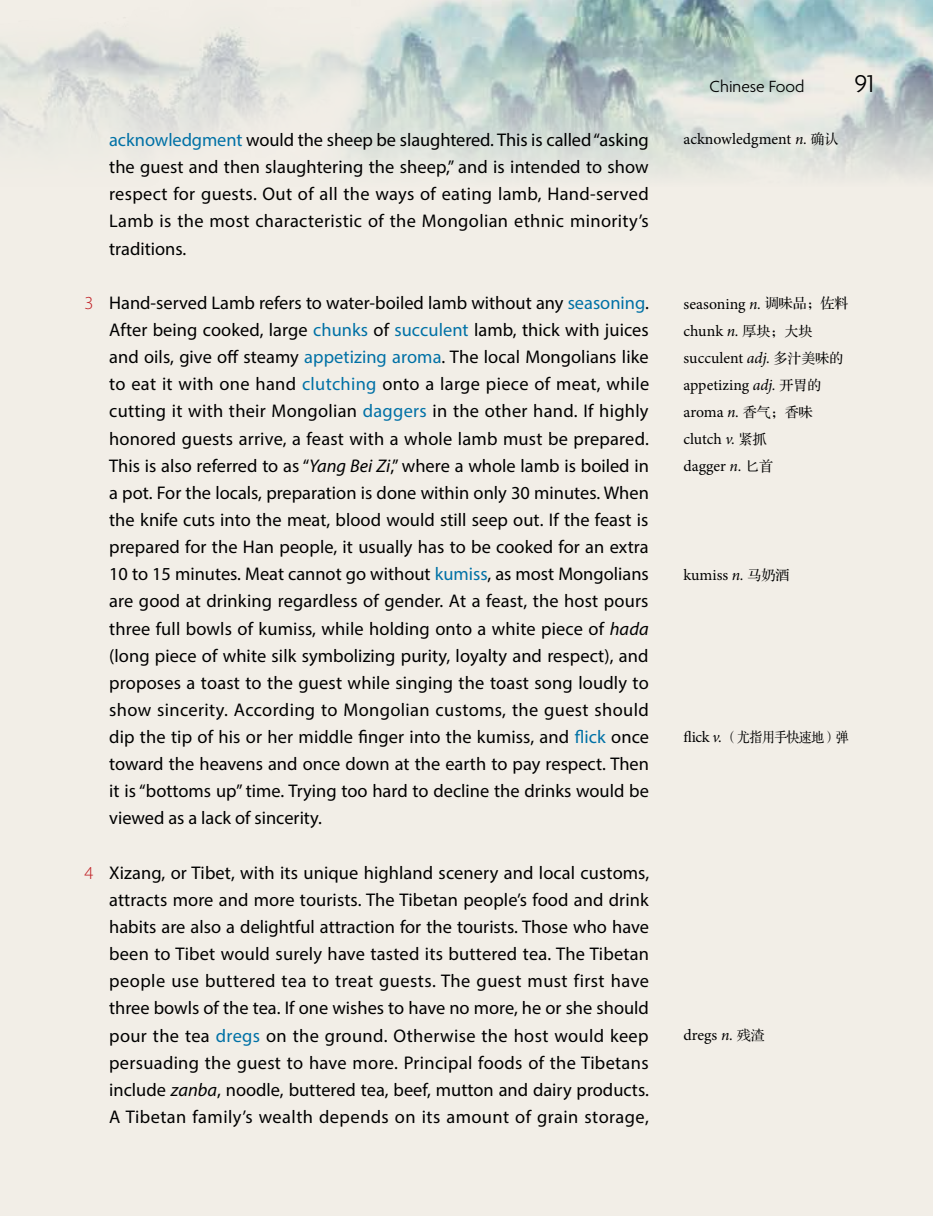
<style>
.page{position:relative;width:933px;height:1216px;background:#fff}
.page>*{position:absolute;margin:0;border:0;box-sizing:border-box;transform-origin:0 0}
.t1{font:300 26.25px "Agenda";color:#000}
.t2{font:18.38px/27.1px "Myriad Pro";letter-spacing:.02em;color:#000;text-align:justify}
.t3{font:300 17.5px "Agenda";color:#000}
.t4{font:15.75px/27.1px "Minion Pro";color:#000}
.t5{font:14px "FZS3 K GBK1 0";letter-spacing:-.02em;color:#000;scale:.9 1}
.s1{color:#0071a6}
.s2{font-weight:300;color:#bf1a20}
.s3{font-style:italic}
.s4{font-family:"FZS3 K GBK1 0";font-size:14px}
.s5{font-family:"Minion Pro";font-size:15.75px}
.s6{font-family:"Minion Pro";font-style:italic;font-size:15.75px}
</style>
<div class="page">
<div style="left:0;top:0;width:933px;height:1215px;background:#f2eee7"></div>
<img style="left:0;top:0;width:933px;height:176px">
<p class="t2" style="left:109px;top:126px;width:541px"><span class="s1">acknowledgment</span> would the sheep be slaughtered. This is called “asking the guest and then slaughtering the sheep,” and is intended to show respect for guests. Out of all the ways of eating lamb, Hand-served Lamb is the most characteristic of the Mongolian ethnic minority’s traditions.</p>
<p class="t2" style="left:109px;top:289px;width:541px;text-indent:-25px"><span class="s2">3</span> Hand-served Lamb refers to water-boiled lamb without any <span class="s1">seasoning</span>.<br>After being cooked, large <span class="s1">chunks</span> of <span class="s1">succulent</span> lamb, thick with juices and oils, give off steamy <span class="s1">appetizing aroma</span>. The local Mongolians like to eat it with one hand <span class="s1">clutching</span> onto a large piece of meat, while cutting it with their Mongolian <span class="s1">daggers</span> in the other hand. If highly honored guests arrive, a feast with a whole lamb must be prepared.<br>This is also referred to as “<span class="s3">Yang Bei Zi</span>,” where a whole lamb is boiled in a pot. For the locals, preparation is done within only 30 minutes. When the knife cuts into the meat, blood would still seep out. If the feast is prepared for the Han people, it usually has to be cooked for an extra 10 to 15 minutes. Meat cannot go without <span class="s1">kumiss</span>, as most Mongolians are good at drinking regardless of gender. At a feast, the host pours three full bowls of kumiss, while holding onto a white piece of <span class="s3">hada </span>(long piece of white silk symbolizing purity, loyalty and respect), and proposes a toast to the guest while singing the toast song loudly to show sincerity. According to Mongolian customs, the guest should dip the tip of his or her middle finger into the kumiss, and <span class="s1">flick</span> once toward the heavens and once down at the earth to pay respect. Then it is “bottoms up” time. Trying too hard to decline the drinks would be viewed as a lack of sincerity.</p>
<p class="t2" style="left:109px;top:858px;width:541px;text-indent:-25px"><span class="s2">4</span> Xizang, or Tibet, with its unique highland scenery and local customs, attracts more and more tourists. The Tibetan people’s food and drink habits are also a delightful attraction for the tourists. Those who have been to Tibet would surely have tasted its buttered tea. The Tibetan people use buttered tea to treat guests. The guest must first have three bowls of the tea. If one wishes to have no more, he or she should pour the tea <span class="s1">dregs</span> on the ground. Otherwise the host would keep persuading the guest to have more. Principal foods of the Tibetans include <span class="s3">zanba</span>, noodle, buttered tea, beef, mutton and dairy products.<br>A Tibetan family’s wealth depends on its amount of grain storage,</p>
<p class="t3" style="left:709px;top:77px;width:96px">Chinese Food</p>
<h1 class="t1" style="left:854px;top:70px;width:21px">91</h1>
<p class="t4" style="left:683px;top:126px;width:156px">acknowledgment <span class="s3">n.</span> <span class="s4">确认</span></p>
<p class="t4" style="left:683px;top:290px;width:166px">seasoning <span class="s3">n.</span> <span class="s4">调味品；佐料</span>chunk <span class="s3">n.</span> <span class="s4">厚块；大块</span>succulent <span class="s3">adj.</span> <span class="s4">多汁美味的</span>appetizing <span class="s3">adj.</span> <span class="s4">开胃的</span>aroma <span class="s3">n.</span> <span class="s4">香气；香味</span>clutch <span class="s3">v.</span> <span class="s4">紧抓<br></span>dagger <span class="s3">n.</span> <span class="s4">匕首</span></p>
<p class="t4" style="left:683px;top:561px;width:107px">kumiss <span class="s3">n.</span> <span class="s4">马奶酒</span></p>
<p class="t5" style="left:683px;top:729px;width:185px"><span class="s5">flick</span> <span class="s6">v.</span> （尤指用手快速地）弹</p>
<p class="t4" style="left:683px;top:1021px;width:83px">dregs <span class="s3">n.</span> <span class="s4">残渣</span></p>
</div>
